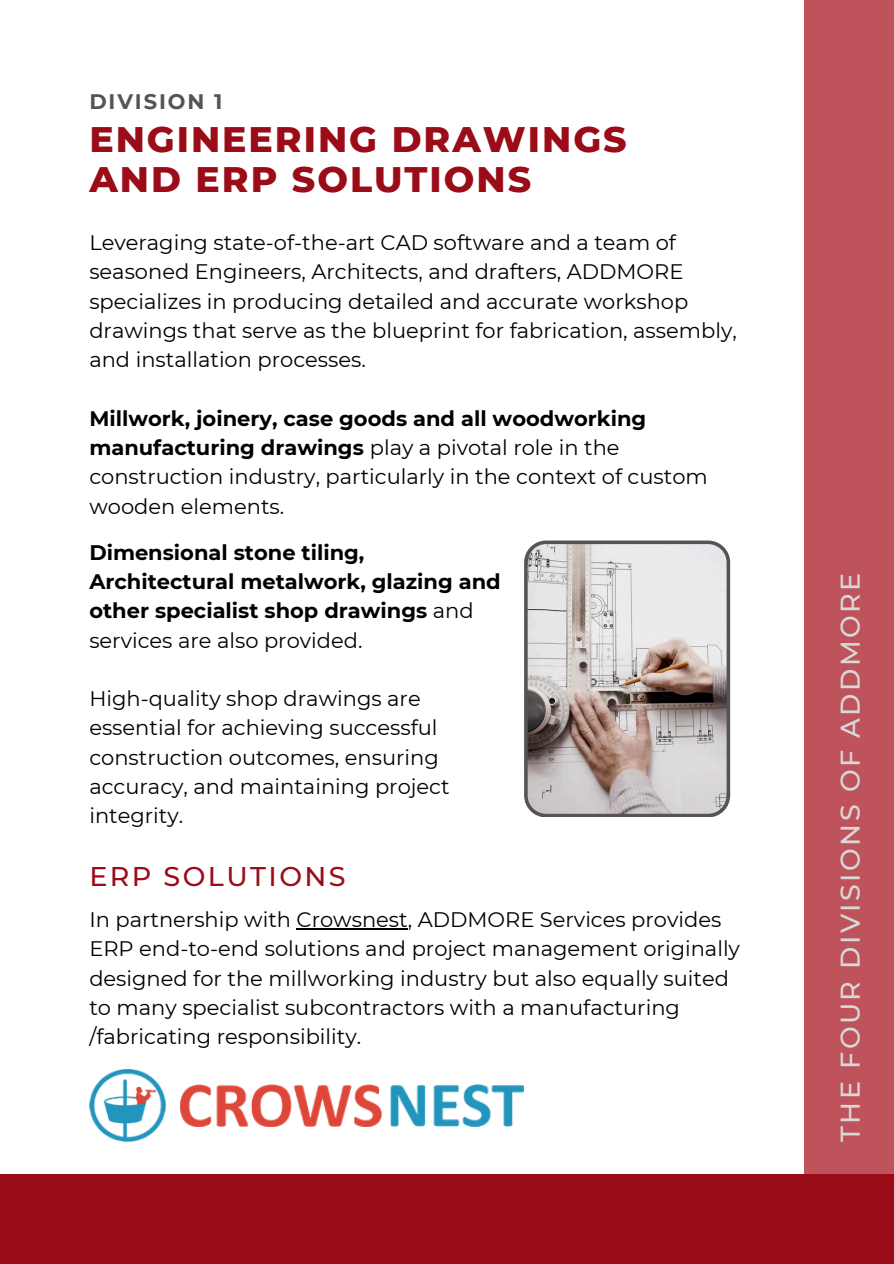
<style>
.page{position:relative;width:894px;height:1264px;background:#fff}
.page>*{position:absolute;margin:0;border:0;box-sizing:border-box;transform-origin:0 0}
.t1{font:800 36.15px/39.3px "Montserrat";letter-spacing:.055em;color:#990c18}
.t2{font:500 27px "Montserrat";letter-spacing:.09em;color:#d8d8d8}
.t3{font:500 27px "Montserrat";letter-spacing:.09em;color:#990c18}
.t4{font:21px/29.2px "Montserrat";color:#000}
.t5{font:700 21px/29.2px "Montserrat";color:#000}
.t6{font:700 21px "Montserrat";letter-spacing:.09em;color:#545454}
.s1{font-weight:700}
.s2{font-weight:400}
</style>
<div class="page">
<div style="left:804px;top:0;width:89px;height:1231px;background:#bf535c"></div>
<div style="left:0;top:1174px;width:893px;height:89px;background:#990c18"></div>
<svg style="left:524px;top:540px;width:206px;height:277px;background:#bfb7b5"></svg>
<hr style="left:296px;top:928px;width:111px;height:1px;background:#000">
<img style="left:180px;top:1084px;width:343px;height:42px">
<img style="left:89px;top:1069px;width:77px;height:72px">
<h2 class="t6" style="left:89px;top:88px;width:134px">DIVISION 1</h2>
<p class="t1" style="left:89px;top:120px;width:538px">ENGINEERING DRAWINGS<br>AND ERP SOLUTIONS</p>
<p class="t4" style="left:89px;top:228px;width:649px">Leveraging state-of-the-art CAD software and a team of seasoned Engineers, Architects, and drafters, ADDMORE specializes in producing detailed and accurate workshop drawings that serve as the blueprint for fabrication, assembly, and installation processes.</p>
<p class="t4" style="left:89px;top:403px;width:620px"><span class="s1">Millwork, joinery, case goods and all woodworking manufacturing drawings</span> play a pivotal role in the construction industry, particularly in the context of custom wooden elements.</p>
<p class="t5" style="left:89px;top:537px;width:413px">Dimensional stone tiling,<br>Architectural metalwork, glazing and other specialist shop drawings <span class="s2">and services are also provided.</span></p>
<p class="t4" style="left:89px;top:684px;width:361px">High-quality shop drawings are essential for achieving successful construction outcomes, ensuring accuracy, and maintaining project integrity.</p>
<p class="t3" style="left:89px;top:860px;width:258px">ERP SOLUTIONS</p>
<h3 class="t4" style="left:89px;top:904px;width:652px">In partnership with Crowsnest, ADDMORE Services provides ERP end-to-end solutions and project management originally designed for the millworking industry but also equally suited to many specialist subcontractors with a manufacturing /fabricating responsibility.</h3>
<p class="t2" style="left:833px;top:1141px;width:570px;rotate:-90deg">THE FOUR DIVISIONS OF ADDMORE</p>
</div>
